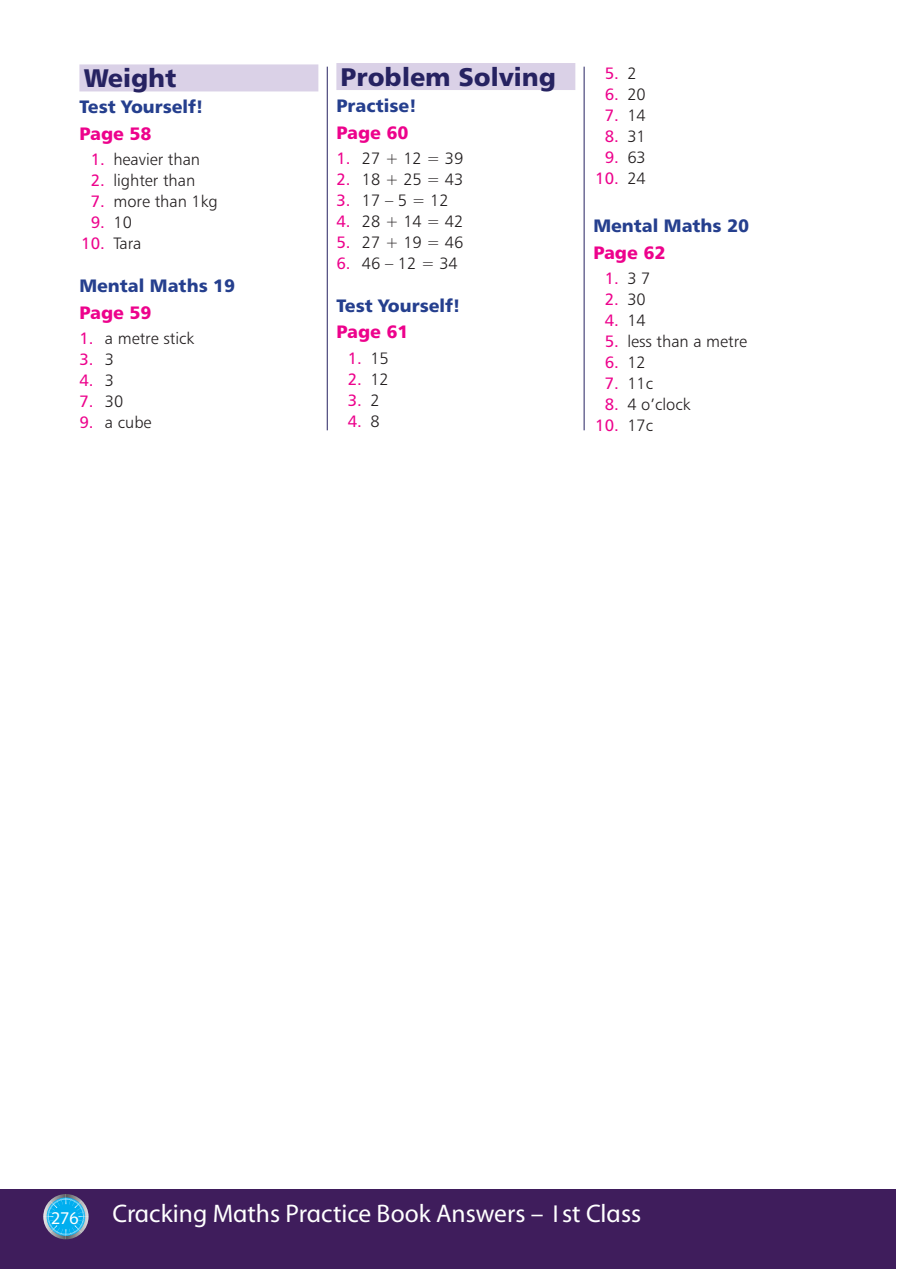
<style>
.page{position:relative;width:899px;height:1269px;background:#fff}
.page>*{position:absolute;margin:0;border:0;box-sizing:border-box;transform-origin:0 0}
.Footer_left{font:25.5px "GHI Myriad";color:#fff}
.Questions_heading{font:25.5px "Humanist 777 BT Black B";color:#262261}
.Sub_heading{font:18px "Humanist 777 BT Black B";color:#253f8e}
.Page_no{font:18px "Humanist 777 BT Black B";color:#ed028c}
.t1{font:18px "GHI Myriad";color:#fff}
.t2{font:16.5px "Humanist 777 BT Light B";color:#231f20}
.t3{font:16.5px "Humanist 777 BT Roman B";color:#ed028c}
.s1{font-family:"Humanist 777 BT Roman B";color:#ed028c}
.s2{font-family:"Humanist 777 BT Light B";color:#231f20}
</style>
<div class="page">
<div style="left:0;top:1189px;width:896px;height:80px;background:#3f1d5c"></div>
<svg style="left:43px;top:1194px;width:46px;height:45px"></svg>
<div style="left:79px;top:64px;width:239px;height:27px;background:#dad1e7"></div>
<div style="left:336px;top:63px;width:239px;height:27px;background:#dad1e7"></div>
<hr style="left:584px;top:67px;width:1px;height:363px;background:#262261">
<hr style="left:327px;top:67px;width:1px;height:363px;background:#262261">
<p class="Questions_heading" style="left:84px;top:62px;width:94px">Weight</p>
<p class="Sub_heading" style="left:79px;top:95px;width:126px">Test Yourself!</p>
<p class="Page_no" style="left:79px;top:122px;width:74px">Page 58</p>
<p class="t2" style="left:91px;top:149px;width:111px"><span class="s1">1.</span> heavier than</p>
<p class="t2" style="left:91px;top:170px;width:106px"><span class="s1">2.</span> lighter than</p>
<p class="t2" style="left:91px;top:191px;width:128px"><span class="s1">7.</span> more than 1kg</p>
<p class="t3" style="left:91px;top:212px;width:43px">9. <span class="s2">10</span></p>
<p class="t2" style="left:81px;top:233px;width:62px"><span class="s1">10.</span> Tara</p>
<p class="Sub_heading" style="left:79px;top:274px;width:157px">Mental Maths 19</p>
<p class="Page_no" style="left:79px;top:301px;width:74px">Page 59</p>
<p class="t2" style="left:79px;top:328px;width:116px"><span class="s1">1.</span> a metre stick</p>
<p class="t3" style="left:79px;top:349px;width:36px">3. <span class="s2">3</span></p>
<p class="t3" style="left:79px;top:370px;width:36px">4. <span class="s2">3</span></p>
<p class="t3" style="left:79px;top:391px;width:45px">7. <span class="s2">30</span></p>
<p class="t2" style="left:79px;top:412px;width:74px"><span class="s1">9.</span> a cube</p>
<p class="Questions_heading" style="left:341px;top:60px;width:217px">Problem Solving</p>
<p class="Sub_heading" style="left:336px;top:94px;width:82px">Practise!</p>
<p class="Page_no" style="left:336px;top:121px;width:74px">Page 60</p>
<p class="t2" style="left:336px;top:148px;width:128px"><span class="s1">1.</span> 27 + 12 = 39</p>
<p class="t2" style="left:336px;top:169px;width:128px"><span class="s1">2.</span> 18 + 25 = 43</p>
<p class="t2" style="left:336px;top:190px;width:114px"><span class="s1">3.</span> 17 – 5 = 12</p>
<p class="t2" style="left:336px;top:211px;width:128px"><span class="s1">4.</span> 28 + 14 = 42</p>
<p class="t2" style="left:336px;top:232px;width:128px"><span class="s1">5.</span> 27 + 19 = 46</p>
<p class="t2" style="left:336px;top:253px;width:123px"><span class="s1">6.</span> 46 – 12 = 34</p>
<p class="Sub_heading" style="left:336px;top:294px;width:126px">Test Yourself!</p>
<p class="Page_no" style="left:336px;top:320px;width:74px">Page 61</p>
<p class="t3" style="left:348px;top:348px;width:43px">1. <span class="s2">15</span></p>
<p class="t3" style="left:348px;top:369px;width:43px">2. <span class="s2">12</span></p>
<p class="t3" style="left:348px;top:390px;width:33px">3. <span class="s2">2</span></p>
<p class="t3" style="left:348px;top:411px;width:33px">4. <span class="s2">8</span></p>
<p class="t3" style="left:604px;top:63px;width:33px">5. <span class="s2">2</span></p>
<p class="t3" style="left:604px;top:84px;width:43px">6. <span class="s2">20</span></p>
<p class="t3" style="left:604px;top:105px;width:43px">7. <span class="s2">14</span></p>
<p class="t3" style="left:604px;top:126px;width:43px">8. <span class="s2">31</span></p>
<p class="t3" style="left:604px;top:147px;width:43px">9. <span class="s2">63</span></p>
<p class="t3" style="left:595px;top:168px;width:52px">10. <span class="s2">24</span></p>
<p class="Sub_heading" style="left:593px;top:214px;width:157px">Mental Maths 20</p>
<p class="Page_no" style="left:593px;top:241px;width:74px">Page 62</p>
<p class="t3" style="left:604px;top:268px;width:47px">1. <span class="s2">3 7</span></p>
<p class="t3" style="left:604px;top:289px;width:43px">2. <span class="s2">30</span></p>
<p class="t3" style="left:604px;top:310px;width:43px">4. <span class="s2">14</span></p>
<p class="t2" style="left:604px;top:331px;width:144px"><span class="s1">5.</span> less than a metre</p>
<p class="t3" style="left:604px;top:352px;width:43px">6. <span class="s2">12</span></p>
<p class="t2" style="left:604px;top:373px;width:50px"><span class="s1">7.</span> 11c</p>
<p class="t2" style="left:604px;top:394px;width:87px"><span class="s1">8.</span> 4 o’clock</p>
<p class="t3" style="left:595px;top:415px;width:59px">10. <span class="s2">17c</span></p>
<p class="t1" style="left:51px;top:1208px;width:29px">276</p>
<p class="Footer_left" style="left:112px;top:1200px;width:530px">Cracking Maths Practice Book Answers – 1st Class</p>
</div>
